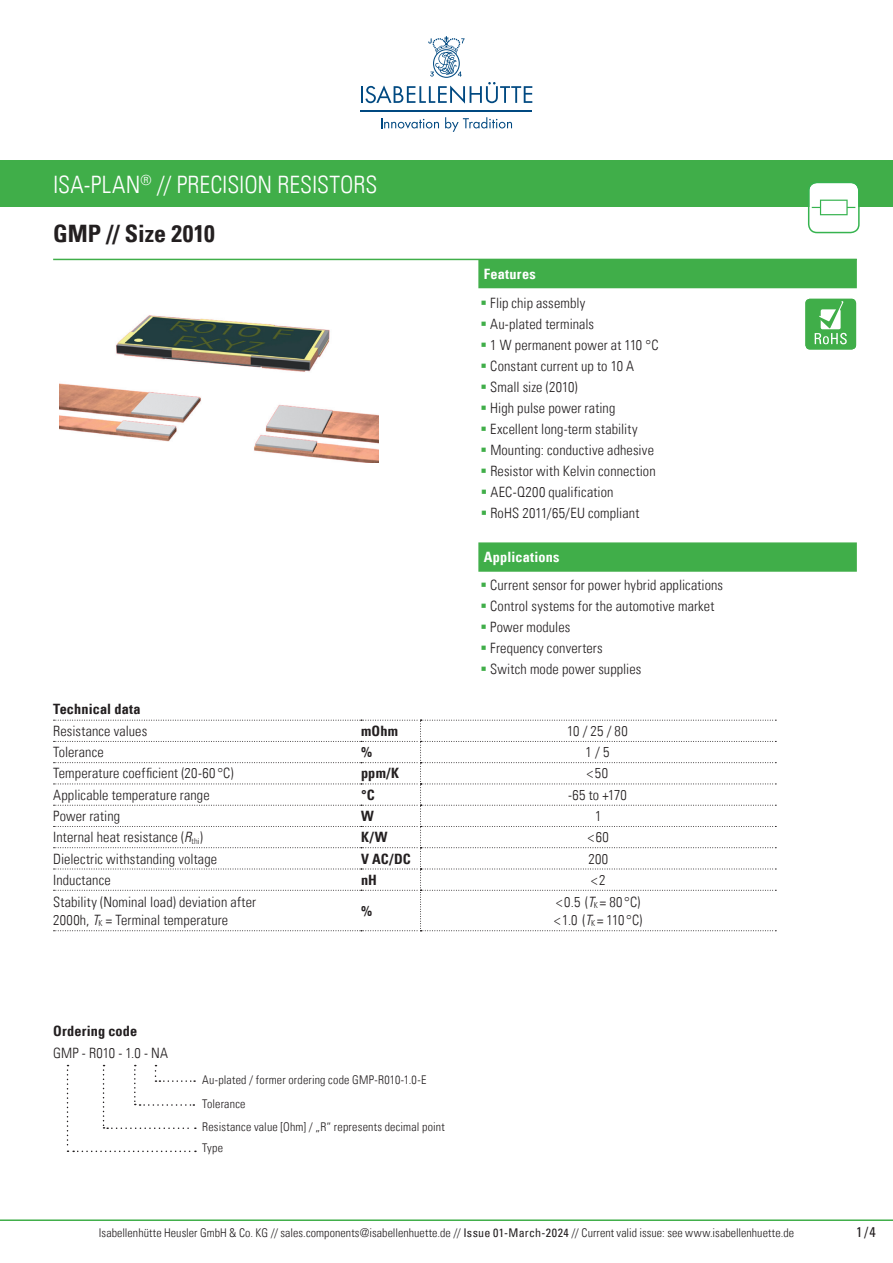
<style>
.page{position:relative;width:893px;height:1263px;background:#fff}
.page>*{position:absolute;margin:0;border:0;box-sizing:border-box;transform-origin:0 0}
.t1{font:24px "Univers Com 47 Light Cond";color:#fff}
.t2{font:24px "Univers Com 67 Bold Cond";color:#231f20}
.t3{font:14.25px/18px "Univers Com 47 Light Cond";letter-spacing:.01em;color:#231f20}
.t4{font:14.25px "Univers Com 67 Bold Cond";letter-spacing:.01em;color:#231f20}
.t5{font:14.25px "Univers Com 67 Bold Cond";letter-spacing:.015em;color:#fff}
.t6{font:condensed 14.25px "Univers Com 57";color:#231f20}
.t7{font:12px/24px "Univers Com 47 Light Cond";letter-spacing:.01em;color:#231f20}
.s1{color:#40ae49}
.s2{font-family:"Univers LT Std";font-weight:300;font-style:italic;font-stretch:condensed}
.s3{font-family:"Univers Com 57";font-stretch:condensed}
</style>
<div class="page">
<hr style="left:0;top:1219px;width:893px;height:2px;background:#40ae49">
<hr style="left:361px;top:110px;width:171px;height:2px;background:#004981">
<svg style="left:381px;top:118px;width:58px;height:11px"></svg>
<svg style="left:445px;top:117px;width:67px;height:15px"></svg>
<svg style="left:361px;top:36px;width:171px;height:68px"></svg>
<div style="left:0;top:161px;width:893px;height:46px;background:#40ae49"></div>
<hr style="left:53px;top:259px;width:804px;height:1px;background:#40ae49">
<svg style="left:808px;top:183px;width:52px;height:50px"></svg>
<div style="left:478px;top:259px;width:379px;height:29px;background:#40ae49"></div>
<div style="left:478px;top:542px;width:379px;height:30px;background:#40ae49;border:2px solid #40ae49"></div>
<svg style="left:54px;top:720px;width:722px;height:211px"></svg>
<svg style="left:67px;top:1065px;width:129px;height:87px"></svg>
<div style="left:805px;top:299px;width:51px;height:50px;background:#40ae49;border-radius:5px"></div>
<svg style="left:815px;top:301px;width:32px;height:43px"></svg>
<img style="left:60px;top:315px;width:319px;height:147px">
<h1 class="t1" style="left:53px;top:170px;width:326px">ISA-PLAN<sup>®</sup> // PRECISION RESISTORS</h1>
<h1 class="t2" style="left:53px;top:219px;width:163px">GMP // Size 2010</h1>
<p class="t5" style="left:484px;top:265px;width:53px">Features</p>
<p class="t3" style="left:481px;top:294px;width:106px"><span class="s1">▪</span> Flip chip assembly</p>
<p class="t3" style="left:481px;top:315px;width:115px"><span class="s1">▪</span> Au-plated terminals</p>
<p class="t3" style="left:481px;top:336px;width:179px"><span class="s1">▪</span> 1 W permanent power at 110 °C</p>
<p class="t3" style="left:481px;top:357px;width:155px"><span class="s1">▪</span> Constant current up to 10 A</p>
<p class="t3" style="left:481px;top:378px;width:98px"><span class="s1">▪</span> Small size (2010)</p>
<p class="t3" style="left:481px;top:399px;width:136px"><span class="s1">▪</span> High pulse power rating</p>
<p class="t3" style="left:481px;top:420px;width:158px"><span class="s1">▪</span> Excellent long-term stability</p>
<p class="t3" style="left:481px;top:441px;width:175px"><span class="s1">▪</span> Mounting: conductive adhesive</p>
<p class="t3" style="left:481px;top:462px;width:176px"><span class="s1">▪</span> Resistor with Kelvin connection</p>
<p class="t3" style="left:481px;top:483px;width:134px"><span class="s1">▪</span> AEC-Q200 qualification</p>
<p class="t3" style="left:481px;top:504px;width:160px"><span class="s1">▪</span> RoHS 2011/65/EU compliant</p>
<p class="t5" style="left:484px;top:548px;width:77px">Applications</p>
<p class="t3" style="left:480px;top:576px;width:244px"><span class="s1">▪</span> Current sensor for power hybrid applications</p>
<p class="t3" style="left:480px;top:597px;width:235px"><span class="s1">▪</span> Control systems for the automotive market</p>
<p class="t3" style="left:480px;top:618px;width:91px"><span class="s1">▪</span> Power modules</p>
<p class="t3" style="left:481px;top:639px;width:124px"><span class="s1">▪</span> Frequency converters</p>
<p class="t3" style="left:481px;top:660px;width:162px"><span class="s1">▪</span> Switch mode power supplies</p>
<p class="t4" style="left:53px;top:701px;width:89px">Technical data</p>
<p class="t3" style="left:53px;top:722px;width:96px">Resistance values</p>
<p class="t4" style="left:361px;top:722px;width:39px">mOhm</p>
<p class="t3" style="left:567px;top:722px;width:62px">10 / 25 / 80</p>
<p class="t3" style="left:53px;top:743px;width:52px">Tolerance</p>
<p class="t4" style="left:361px;top:743px;width:13px">%</p>
<p class="t3" style="left:586px;top:743px;width:25px">1 / 5</p>
<p class="t3" style="left:53px;top:764px;width:182px">Temperature coefficient (20-60 °C)</p>
<p class="t4" style="left:361px;top:765px;width:40px">ppm/K</p>
<p class="t3" style="left:587px;top:764px;width:23px">&lt;50</p>
<p class="t3" style="left:53px;top:786px;width:158px">Applicable temperature range</p>
<p class="t4" style="left:361px;top:786px;width:15px">°C</p>
<p class="t3" style="left:568px;top:786px;width:60px">-65 to +170</p>
<p class="t3" style="left:53px;top:807px;width:69px">Power rating</p>
<p class="t4" style="left:361px;top:807px;width:14px">W</p>
<p class="t3" style="left:595px;top:807px;width:8px">1</p>
<p class="t3" style="left:53px;top:828px;width:151px">Internal heat resistance (<span class="s2">R</span><sub>thi</sub>)</p>
<p class="t4" style="left:361px;top:828px;width:28px">K/W</p>
<p class="t3" style="left:588px;top:828px;width:23px">&lt;60</p>
<p class="t3" style="left:53px;top:849px;width:165px">Dielectric withstanding voltage</p>
<p class="t4" style="left:361px;top:850px;width:51px">V AC/DC</p>
<p class="t3" style="left:588px;top:849px;width:21px">200</p>
<p class="t3" style="left:53px;top:871px;width:59px">Inductance</p>
<p class="t4" style="left:361px;top:871px;width:18px">nH</p>
<p class="t3" style="left:591px;top:871px;width:16px">&lt;2</p>
<p class="t3" style="left:53px;top:893px;width:204px">Stability (Nominal load) deviation after<br>2000h, <span class="s2">T</span><sub>K</sub> = Terminal temperature</p>
<p class="t4" style="left:361px;top:902px;width:13px">%</p>
<p class="t3" style="left:554px;top:893px;width:90px">&lt; 0.5 (<span class="s2">T</span><sub>K</sub> = 80 °C) &lt; 1.0 (<span class="s2">T</span><sub>K</sub> = 110 °C)</p>
<p class="t4" style="left:53px;top:1022px;width:86px">Ordering code</p>
<p class="t3" style="left:53px;top:1044px;width:117px">GMP - R010 - 1.0 - NA</p>
<p class="t7" style="left:202px;top:1068px;width:226px">Au-plated / former ordering code GMP-R010-1.0-E<br>Tolerance</p>
<p class="t7" style="left:202px;top:1116px;width:244px;line-height:21px">Resistance value [Ohm] / „R“ represents decimal point<br>Type</p>
<p class="t7" style="left:99px;top:1220px;width:697px">Isabellenhütte Heusler GmbH &amp; Co. KG // sales.components@isabellenhuette.de // <span class="s3">Issue 01-March-2024</span> // Current valid issue: see www.isabellenhuette.de</p>
<p class="t6" style="left:856px;top:1222px;width:21px">1/4</p>
</div>
